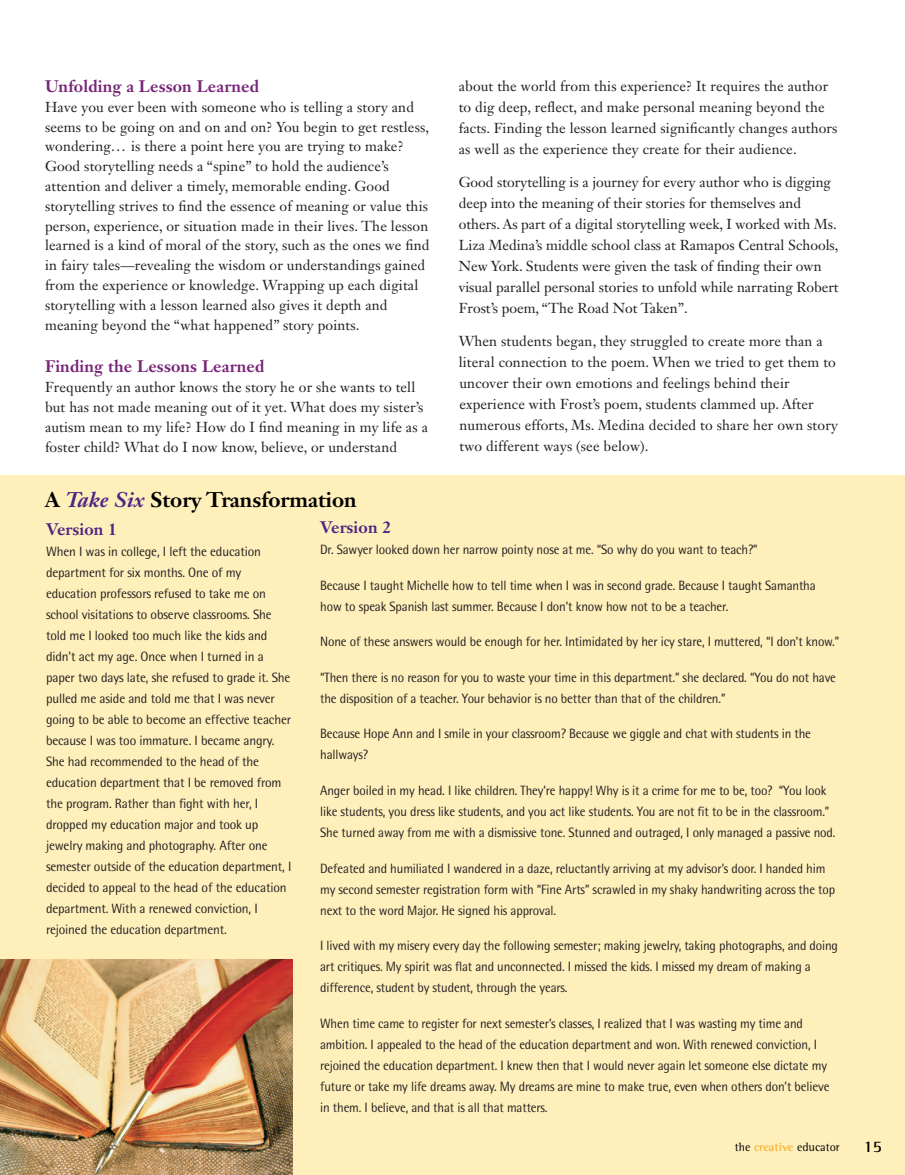
<style>
.page{position:relative;width:905px;height:1175px;background:#fff}
.page>*{position:absolute;margin:0;border:0;box-sizing:border-box;transform-origin:0 0}
.PB-Bold{font:700 21px "Janson Text LT Std";color:#000001}
.Body_-_Section{font:700 16.5px "Janson Text LT Std";letter-spacing:.01em;color:#782578}
.Body_1_Plain{font:700 16.5px "Janson Text LT Std";letter-spacing:.01em;color:#4e2582}
.Body_-_Section-2{font:700 16.5px "Janson Text LT Std";letter-spacing:.01em;color:#4e2582}
.t1{font:700 16.5px "Rotis Semi Serif";color:#000001}
.Body_1_Plain-2{font:14.25px/19.8px "Janson Text LT Std";letter-spacing:.01em;color:#231f20}
.Body_1_Plain-3{font:13.5px/21px "Rotis Semi Sans";letter-spacing:-.01em;color:#231f20;scale:.95 1}
.Body_1_Plain-4{font:13.5px/21px "Rotis Semi Sans";letter-spacing:-.01em;color:#231f20}
.t2{font:12px "Rotis Semi Serif";color:#000001}
.s1{font-style:italic;color:#4e2582}
.s2{font-weight:700;color:#fbb033}
</style>
<div class="page">
<div style="left:0;top:476px;width:904px;height:698px;background:#feefbb"></div>
<img style="left:0;top:959px;width:292px;height:215px">
<p class="Body_-_Section" style="left:45px;top:76px;width:215px">Unfolding a Lesson Learned</p>
<p class="Body_1_Plain-2" style="left:45px;top:97px;width:386px">Have you ever been with someone who is telling a story and seems to be going on and on and on? You begin to get restless, wondering. . . is there a point here you are trying to make?<br>Good storytelling needs a “spine” to hold the audience’s attention and deliver a timely, memorable ending. Good storytelling strives to find the essence of meaning or value this person, experience, or situation made in their lives. The lesson learned is a kind of moral of the story, such as the ones we find in fairy tales—revealing the wisdom or understandings gained from the experience or knowledge. Wrapping up each digital storytelling with a lesson learned also gives it depth and meaning beyond the “what happened” story points.</p>
<p class="Body_-_Section" style="left:45px;top:356px;width:221px">Finding the Lessons Learned</p>
<p class="Body_1_Plain-2" style="left:45px;top:377px;width:384px">Frequently an author knows the story he or she wants to tell but has not made meaning out of it yet. What does my sister’s autism mean to my life? How do I find meaning in my life as a foster child? What do I now know, believe, or understand</p>
<p class="PB-Bold" style="left:45px;top:486px;width:313px">A <span class="s1">Take Six</span> Story Transformation</p>
<p class="Body_1_Plain-2" style="left:459px;top:75px;width:380px;line-height:21px">about the world from this experience? It requires the author to dig deep, reflect, and make personal meaning beyond the facts. Finding the lesson learned significantly changes authors as well as the experience they create for their audience.</p>
<p class="Body_1_Plain-2" style="left:459px;top:171px;width:381px;line-height:21px">Good storytelling is a journey for every author who is digging deep into the meaning of their stories for themselves and others. As part of a digital storytelling week, I worked with Ms.<br>Liza Medina’s middle school class at Ramapos Central Schools, New York. Students were given the task of finding their own visual parallel personal stories to unfold while narrating Robert Frost’s poem, “The Road Not Taken”.</p>
<p class="Body_1_Plain-2" style="left:459px;top:330px;width:380px;line-height:21px">When students began, they struggled to create more than a literal connection to the poem. When we tried to get them to uncover their own emotions and feelings behind their experience with Frost’s poem, students clammed up. After numerous efforts, Ms. Medina decided to share her own story two different ways (see below).</p>
<p class="Body_-_Section-2" style="left:46px;top:519px;width:73px">Version 1</p>
<p class="Body_1_Plain-4" style="left:46px;top:541px;width:247px">When I was in college, I left the education department for six months. One of my education professors refused to take me on school visitations to observe classrooms. She told me I looked too much like the kids and didn’t act my age. Once when I turned in a paper two days late, she refused to grade it. She pulled me aside and told me that I was never going to be able to become an effective teacher because I was too immature. I became angry.<br>She had recommended to the head of the education department that I be removed from the program. Rather than fight with her, I dropped my education major and took up jewelry making and photography. After one semester outside of the education department, I decided to appeal to the head of the education department. With a renewed conviction, I rejoined the education department.</p>
<p class="Body_1_Plain" style="left:320px;top:517px;width:73px">Version 2</p>
<p class="Body_1_Plain-3" style="left:320px;top:539px;width:462px">Dr. Sawyer looked down her narrow pointy nose at me. “So why do you want to teach?”</p>
<p class="Body_1_Plain-3" style="left:320px;top:574px;width:523px">Because I taught Michelle how to tell time when I was in second grade. Because I taught Samantha how to speak Spanish last summer. Because I don’t know how not to be a teacher.</p>
<p class="Body_1_Plain-3" style="left:320px;top:631px;width:548px">None of these answers would be enough for her. Intimidated by her icy stare, I muttered, “I don’t know.”</p>
<p class="Body_1_Plain-3" style="left:320px;top:666px;width:544px">“Then there is no reason for you to waste your time in this department.” she declared. “You do not have the disposition of a teacher. Your behavior is no better than that of the children.”</p>
<p class="Body_1_Plain-3" style="left:320px;top:723px;width:518px">Because Hope Ann and I smile in your classroom? Because we giggle and chat with students in the hallways?</p>
<p class="Body_1_Plain-3" style="left:320px;top:780px;width:544px">Anger boiled in my head. I like children. They’re happy! Why is it a crime for me to be, too? “You look like students, you dress like students, and you act like students. You are not fit to be in the classroom.”<br>She turned away from me with a dismissive tone. Stunned and outraged, I only managed a passive nod.</p>
<p class="Body_1_Plain-3" style="left:320px;top:857px;width:543px">Defeated and humiliated I wandered in a daze, reluctantly arriving at my advisor’s door. I handed him my second semester registration form with “Fine Arts” scrawled in my shaky handwriting across the top next to the word Major. He signed his approval.</p>
<p class="Body_1_Plain-3" style="left:320px;top:935px;width:546px">I lived with my misery every day the following semester; making jewelry, taking photographs, and doing art critiques. My spirit was flat and unconnected. I missed the kids. I missed my dream of making a difference, student by student, through the years.</p>
<p class="Body_1_Plain-3" style="left:320px;top:1012px;width:537px">When time came to register for next semester’s classes, I realized that I was wasting my time and ambition. I appealed to the head of the education department and won. With renewed conviction, I rejoined the education department. I knew then that I would never again let someone else dictate my future or take my life dreams away. My dreams are mine to make true, even when others don’t believe in them. I believe, and that is all that matters.</p>
<p class="t2" style="left:735px;top:1139px;width:106px">the <span class="s2">creative</span> educator</p>
<p class="t1" style="left:863px;top:1136px;width:20px">15</p>
</div>
